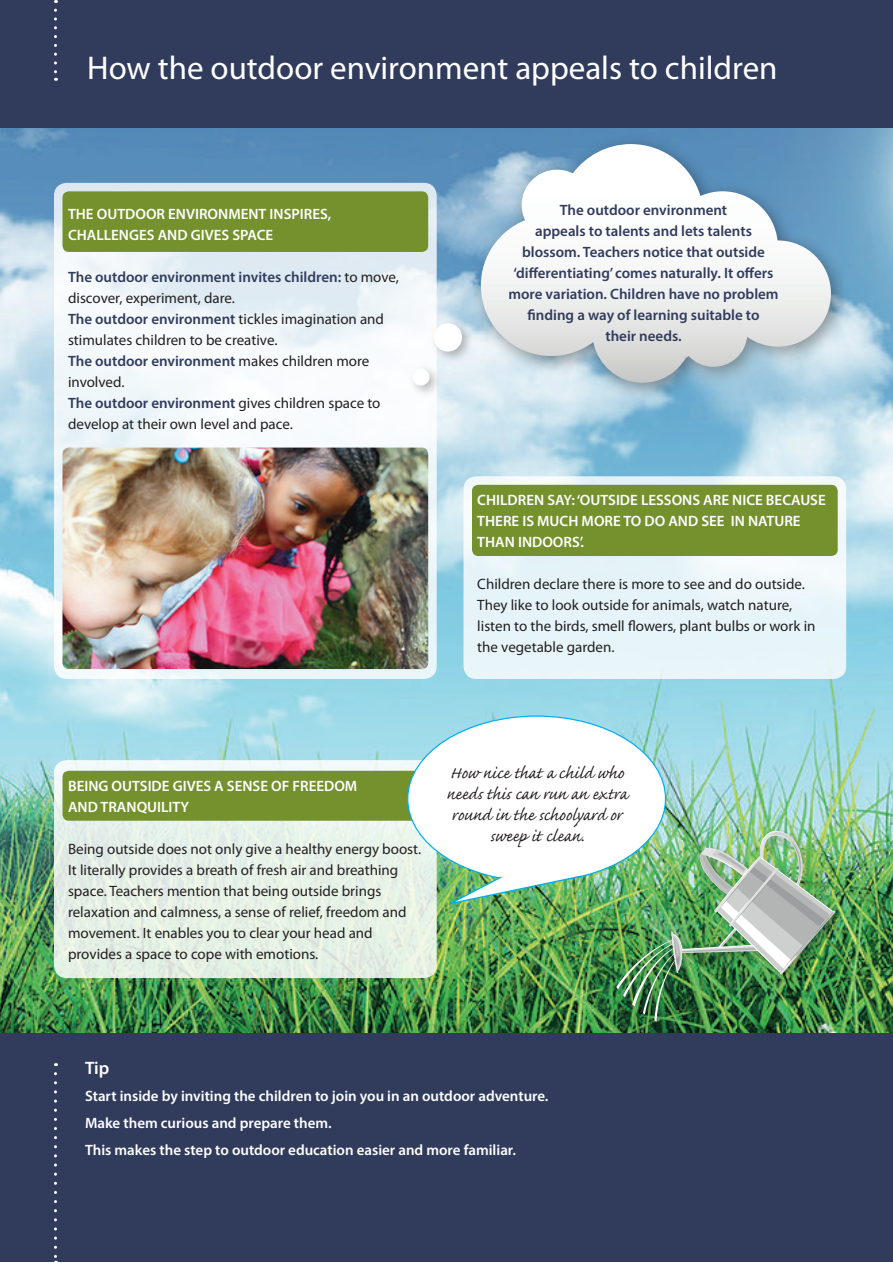
<style>
.page{position:relative;width:893px;height:1263px;background:#fff}
.page>*{position:absolute;margin:0;border:0;box-sizing:border-box;transform-origin:0 0}
.t1{font:33px "Myriad Pro";color:#fff}
.t2{font:21px/21px "Caflisch Script";color:#231f20;text-align:center}
.t3{font:600 18px "Myriad Pro";color:#fff}
.t4{font:15px/21px "Myriad Pro";color:#231f20}
.t5{font:600 15px/21px "Myriad Pro";color:#fff}
.t6{font:600 15px/21px "Myriad Pro";color:#313c5d;text-align:center}
.s1{font-weight:600;color:#313c5d}
</style>
<div class="page">
<img style="left:0;top:128px;width:893px;height:905px">
<div style="left:0;top:0;width:893px;height:128px;background:#313c5d"></div>
<svg style="left:54px;top:183px;width:383px;height:496px;fill:#f2f8fa"></svg>
<svg style="left:54px;top:10px;width:3px;height:71px"></svg>
<div style="left:63px;top:191px;width:365px;height:61px;background:#74912e;border-radius:6px"></div>
<svg style="left:463px;top:476px;width:383px;height:203px;background:#e8f5f9"></svg>
<div style="left:472px;top:485px;width:366px;height:71px;background:#74912e;border-radius:6px"></div>
<div style="left:0;top:1033px;width:893px;height:229px;background:#313c5d"></div>
<svg style="left:54px;top:1073px;width:3px;height:189px"></svg>
<hr style="left:892px;top:1034px;width:1px;height:229px;background:#313c5d">
<img style="left:473px;top:130px;width:383px;height:278px">
<svg style="left:481px;top:144px;width:350px;height:239px"></svg>
<div style="left:430px;top:319px;width:45px;height:45px;background:#231f20;opacity:.3"></div>
<div style="left:434px;top:323px;width:28px;height:28px;background:#fff;border-radius:50%"></div>
<div style="left:409px;top:365px;width:33px;height:33px;background:#231f20;opacity:.3"></div>
<div style="left:412px;top:369px;width:17px;height:17px;background:#fff;border-radius:50%"></div>
<svg style="left:54px;top:760px;width:383px;height:218px;background:#e5f0e7"></svg>
<div style="left:63px;top:771px;width:365px;height:50px;background:#74912e;border-radius:6px"></div>
<div style="left:408px;top:716px;width:257px;height:165px;background:#fff;border-radius:50%"></div>
<img style="left:441px;top:874px;width:142px;height:33px">
<img style="left:63px;top:448px;width:365px;height:221px">
<div style="left:613px;top:827px;width:234px;height:206px;background:#231f20;opacity:.3"></div>
<img style="left:590px;top:829px;width:246px;height:204px">
<h1 class="t1" style="left:87px;top:47px;width:692px">How the outdoor environment appeals to children</h1>
<p class="t5" style="left:68px;top:203px;width:265px">THE OUTDOOR ENVIRONMENT INSPIRES,<br>CHALLENGES AND GIVES SPACE</p>
<p class="t4" style="left:68px;top:266px;width:332px"><span class="s1">The outdoor environment invites children:</span> to move, discover, experiment, dare.<br><span class="s1">The outdoor environment</span> tickles imagination and stimulates children to be creative.<br><span class="s1">The outdoor environment</span> makes children more involved.<br><span class="s1">The outdoor environment</span> gives children space to develop at their own level and pace.</p>
<p class="t6" style="left:508px;top:199px;width:272px">The outdoor environment<br>appeals to talents and lets talents blossom. Teachers notice that outside ‘differentiating’ comes naturally. It offers more variation. Children have no problem finding a way of learning suitable to<br>their needs.</p>
<p class="t5" style="left:477px;top:489px;width:350px">CHILDREN SAY: ‘OUTSIDE LESSONS ARE NICE BECAUSE<br>THERE IS MUCH MORE TO DO AND SEE IN NATURE<br>THAN INDOORS’.</p>
<p class="t4" style="left:477px;top:573px;width:340px">Children declare there is more to see and do outside.<br>They like to look outside for animals, watch nature, listen to the birds, smell flowers, plant bulbs or work in the vegetable garden.</p>
<p class="t5" style="left:68px;top:775px;width:291px">BEING OUTSIDE GIVES A SENSE OF FREEDOM<br>AND TRANQUILITY</p>
<p class="t4" style="left:68px;top:838px;width:355px">Being outside does not only give a healthy energy boost.<br>It literally provides a breath of fresh air and breathing space. Teachers mention that being outside brings relaxation and calmness, a sense of relief, freedom and movement. It enables you to clear your head and provides a space to cope with emotions.</p>
<h2 class="t2" style="left:446px;top:763px;width:183px">How nice that a child who needs this can run an extra round in the schoolyard or sweep it clean.</h2>
<p class="t3" style="left:85px;top:1056px;width:26px">Tip</p>
<p class="t5" style="left:85px;top:1082px;width:465px;line-height:27px">Start inside by inviting the children to join you in an outdoor adventure.<br>Make them curious and prepare them.<br>This makes the step to outdoor education easier and more familiar.</p>
</div>
